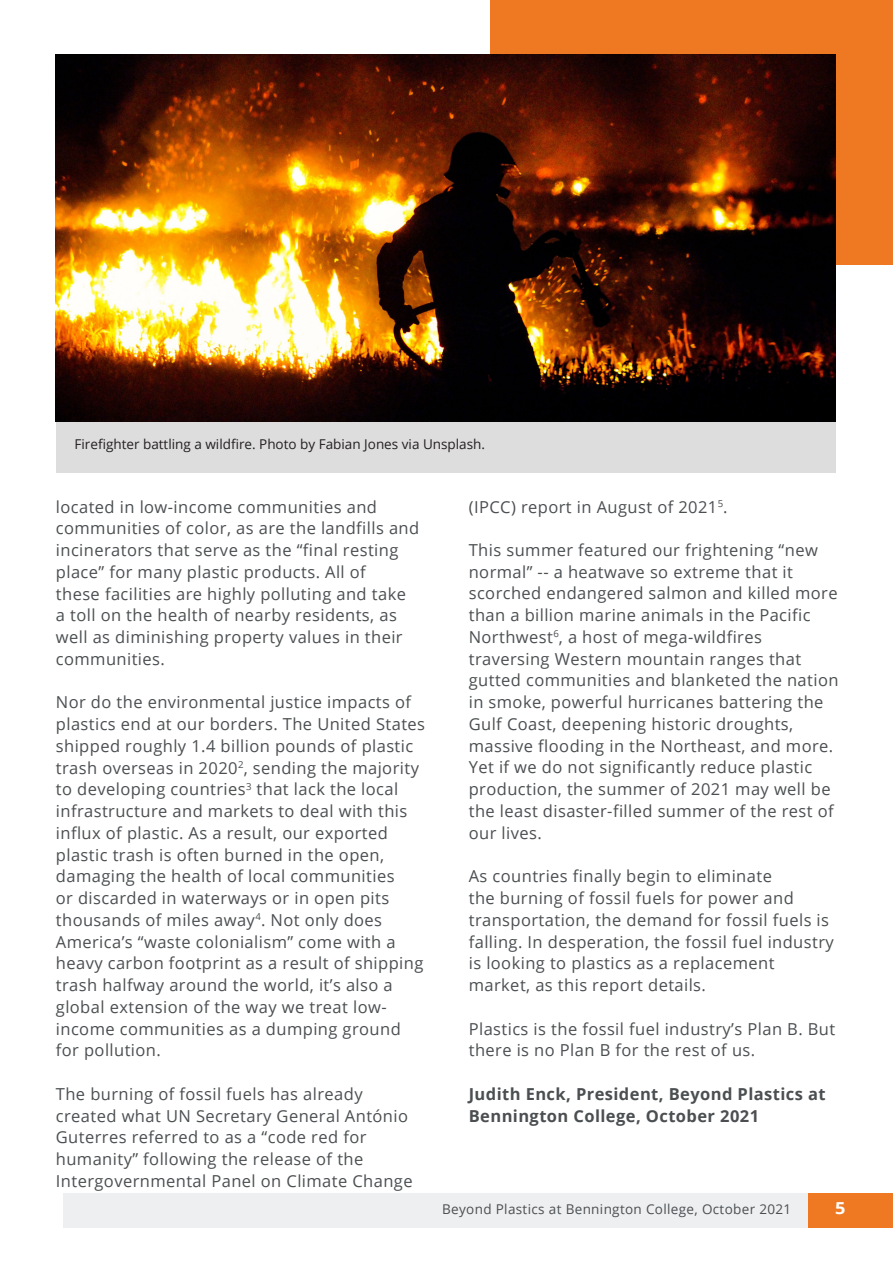
<style>
.page{position:relative;width:893px;height:1263px;background:#fff}
.page>*{position:absolute;margin:0;border:0;box-sizing:border-box;transform-origin:0 0}
.t1{font:16.5px/21.8px "Open Sans";letter-spacing:.025em;color:#4b4f51}
.t2{font:700 16.5px/21.8px "Open Sans";letter-spacing:.025em;color:#4b4f51}
.t3{font:700 16.5px "Open Sans";color:#fff;scale:1.1 1}
.t4{font:13.5px "Open Sans";color:#231f20}
.t5{font:13.5px "Open Sans";letter-spacing:.025em;color:#4b4f51}
</style>
<div class="page">
<div style="left:490px;top:0;width:403px;height:264px;background:#ef7923"></div>
<div style="left:56px;top:54px;width:779px;height:418px;background:#dedddd"></div>
<img style="left:56px;top:54px;width:779px;height:367px">
<div style="left:808px;top:1193px;width:85px;height:34px;background:#ef7923"></div>
<div style="left:64px;top:1193px;width:744px;height:34px;background:#eeeff1"></div>
<p class="t4" style="left:75px;top:435px;width:412px">Firefighter battling a wildfire. Photo by Fabian Jones via Unsplash.</p>
<p class="t1" style="left:56px;top:495px;width:365px">located in low-income communities and communities of color, as are the landfills and incinerators that serve as the “final resting place” for many plastic products. All of<br>these facilities are highly polluting and take a toll on the health of nearby residents, as well as diminishing property values in their communities.</p>
<p class="t1" style="left:56px;top:691px;width:371px">Nor do the environmental justice impacts of plastics end at our borders. The United States shipped roughly 1.4 billion pounds of plastic trash overseas in 2020<sup>2</sup>, sending the majority to developing countries<sup>3</sup> that lack the local infrastructure and markets to deal with this influx of plastic. As a result, our exported plastic trash is often burned in the open, damaging the health of local communities<br>or discarded in waterways or in open pits thousands of miles away<sup>4</sup>. Not only does America’s “waste colonialism” come with a heavy carbon footprint as a result of shipping trash halfway around the world, it’s also a global extension of the way we treat low&shy;income communities as a dumping ground for pollution.</p>
<p class="t1" style="left:56px;top:1082px;width:358px">The burning of fossil fuels has already created what UN Secretary General António Guterres referred to as a “code red for humanity” following the release of the Intergovernmental Panel on Climate Change</p>
<p class="t1" style="left:469px;top:495px;width:260px">(IPCC) report in August of 2021<sup>5</sup>.</p>
<p class="t1" style="left:469px;top:539px;width:371px">This summer featured our frightening “new normal” -- a heatwave so extreme that it scorched endangered salmon and killed more than a billion marine animals in the Pacific Northwest<sup>6</sup>, a host of mega-wildfires traversing Western mountain ranges that gutted communities and blanketed the nation in smoke, powerful hurricanes battering the Gulf Coast, deepening historic droughts, massive flooding in the Northeast, and more.<br>Yet if we do not significantly reduce plastic production, the summer of 2021 may well be the least disaster-filled summer of the rest of our lives.</p>
<p class="t1" style="left:469px;top:865px;width:367px">As countries finally begin to eliminate<br>the burning of fossil fuels for power and transportation, the demand for fossil fuels is falling. In desperation, the fossil fuel industry is looking to plastics as a replacement market, as this report details.</p>
<p class="t1" style="left:469px;top:1017px;width:368px">Plastics is the fossil fuel industry’s Plan B. But there is no Plan B for the rest of us.</p>
<p class="t2" style="left:469px;top:1082px;width:358px">Judith Enck, President, Beyond Plastics at<br>Bennington College, October 2021</p>
<p class="t5" style="left:442px;top:1200px;width:351px">Beyond Plastics at Bennington College, October 2021</p>
<p class="t3" style="left:835px;top:1196px;width:11px">5</p>
</div>
